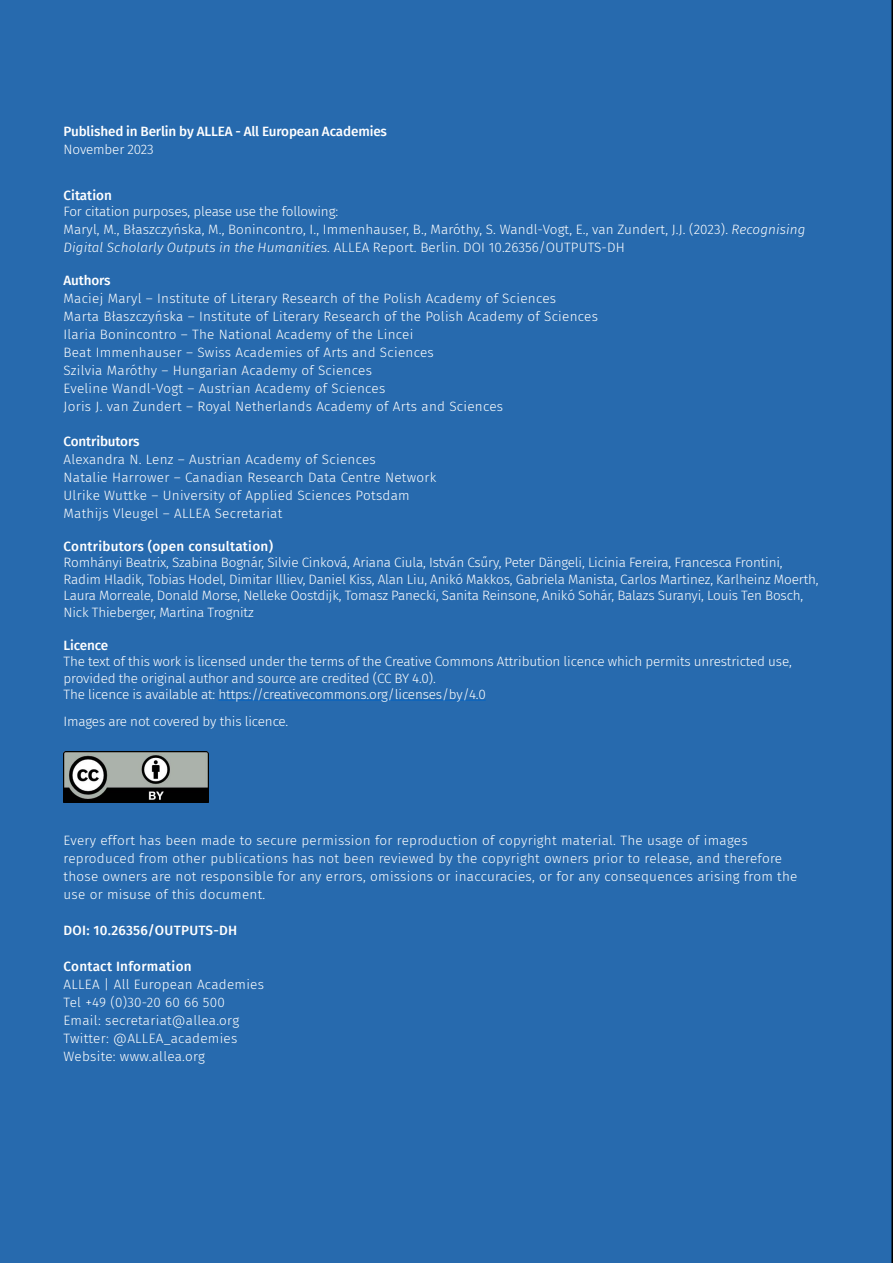
<style>
.page{position:relative;width:893px;height:1263px;background:#276aae}
.page>*{position:absolute;margin:0;border:0;box-sizing:border-box;transform-origin:0 0}
.t1{font:300 13.5px/18px "Fira Sans";letter-spacing:.01em;color:#fff}
.t2{font:300 13.5px/16.5px "Fira Sans";letter-spacing:-.01em;color:#fff}
.t3{font:500 13.5px "Fira Sans";color:#fff}
.t4{font:500 13.5px "Fira Sans";letter-spacing:.02em;color:#fff}
.s1{font-style:italic}
</style>
<div class="page">
<hr style="left:218px;top:700px;width:268px;height:1px;background:#0563c1">
<img style="left:64px;top:751px;width:144px;height:51px">
<p class="t3" style="left:64px;top:121px;width:325px">Published in Berlin by ALLEA - All European Academies</p>
<p class="t2" style="left:64px;top:141px;width:92px">November 2023</p>
<p class="t3" style="left:64px;top:184px;width:50px">Citation</p>
<p class="t1" style="left:64px;top:202px;width:744px">For citation purposes, please use the following:<br>Maryl, M., Błaszczyńska, M., Bonincontro, I., Immenhauser, B., Maróthy, S. Wandl-Vogt, E., van Zundert, J.J. (2023). <span class="s1">Recognising<br>Digital Scholarly Outputs in the Humanities.</span> ALLEA Report. Berlin. DOI 10.26356/OUTPUTS-DH</p>
<p class="t3" style="left:64px;top:269px;width:49px">Authors</p>
<p class="t1" style="left:64px;top:289px;width:536px">Maciej Maryl – Institute of Literary Research of the Polish Academy of Sciences<br>Marta Błaszczyńska – Institute of Literary Research of the Polish Academy of Sciences Ilaria Bonincontro – The National Academy of the Lincei<br>Beat Immenhauser – Swiss Academies of Arts and Sciences<br>Szilvia Maróthy – Hungarian Academy of Sciences<br>Eveline Wandl-Vogt – Austrian Academy of Sciences<br>Joris J. van Zundert – Royal Netherlands Academy of Arts and Sciences</p>
<p class="t3" style="left:64px;top:430px;width:77px">Contributors</p>
<p class="t1" style="left:64px;top:450px;width:374px">Alexandra N. Lenz – Austrian Academy of Sciences<br>Natalie Harrower – Canadian Research Data Centre Network Ulrike Wuttke – University of Applied Sciences Potsdam Mathijs Vleugel – ALLEA Secretariat</p>
<p class="t4" style="left:64px;top:535px;width:211px">Contributors (open consultation)</p>
<p class="t2" style="left:64px;top:554px;width:757px">Romhányi Beatrix, Szabina Bognár, Silvie Cinková, Ariana Ciula, István Csűry, Peter Dängeli, Licinia Fereira, Francesca Frontini, Radim Hladik, Tobias Hodel, Dimitar Illiev, Daniel Kiss, Alan Liu, Anikó Makkos, Gabriela Manista, Carlos Martinez, Karlheinz Moerth, Laura Morreale, Donald Morse, Nelleke Oostdijk, Tomasz Panecki, Sanita Reinsone, Anikó Sohár, Balazs Suranyi, Louis Ten Bosch, Nick Thieberger, Martina Trognitz</p>
<p class="t3" style="left:64px;top:634px;width:46px">Licence</p>
<p class="t2" style="left:64px;top:653px;width:730px">The text of this work is licensed under the terms of the Creative Commons Attribution licence which permits unrestricted use, provided the original author and source are credited (CC BY 4.0).<br>The licence is available at: https://creativecommons.org/licenses/by/4.0</p>
<p class="t2" style="left:64px;top:713px;width:226px">Images are not covered by this licence.</p>
<p class="t1" style="left:64px;top:831px;width:735px">Every effort has been made to secure permission for reproduction of copyright material. The usage of images reproduced from other publications has not been reviewed by the copyright owners prior to release, and therefore those owners are not responsible for any errors, omissions or inaccuracies, or for any consequences arising from the use or misuse of this document.</p>
<p class="t4" style="left:64px;top:919px;width:175px">DOI: 10.26356/OUTPUTS-DH</p>
<p class="t4" style="left:64px;top:955px;width:130px">Contact Information</p>
<p class="t1" style="left:64px;top:975px;width:202px">ALLEA | All European Academies<br>Tel +49 (0)30-20 60 66 500<br>Email: secretariat@allea.org<br>Twitter: @ALLEA_academies<br>Website: www.allea.org</p>
</div>
